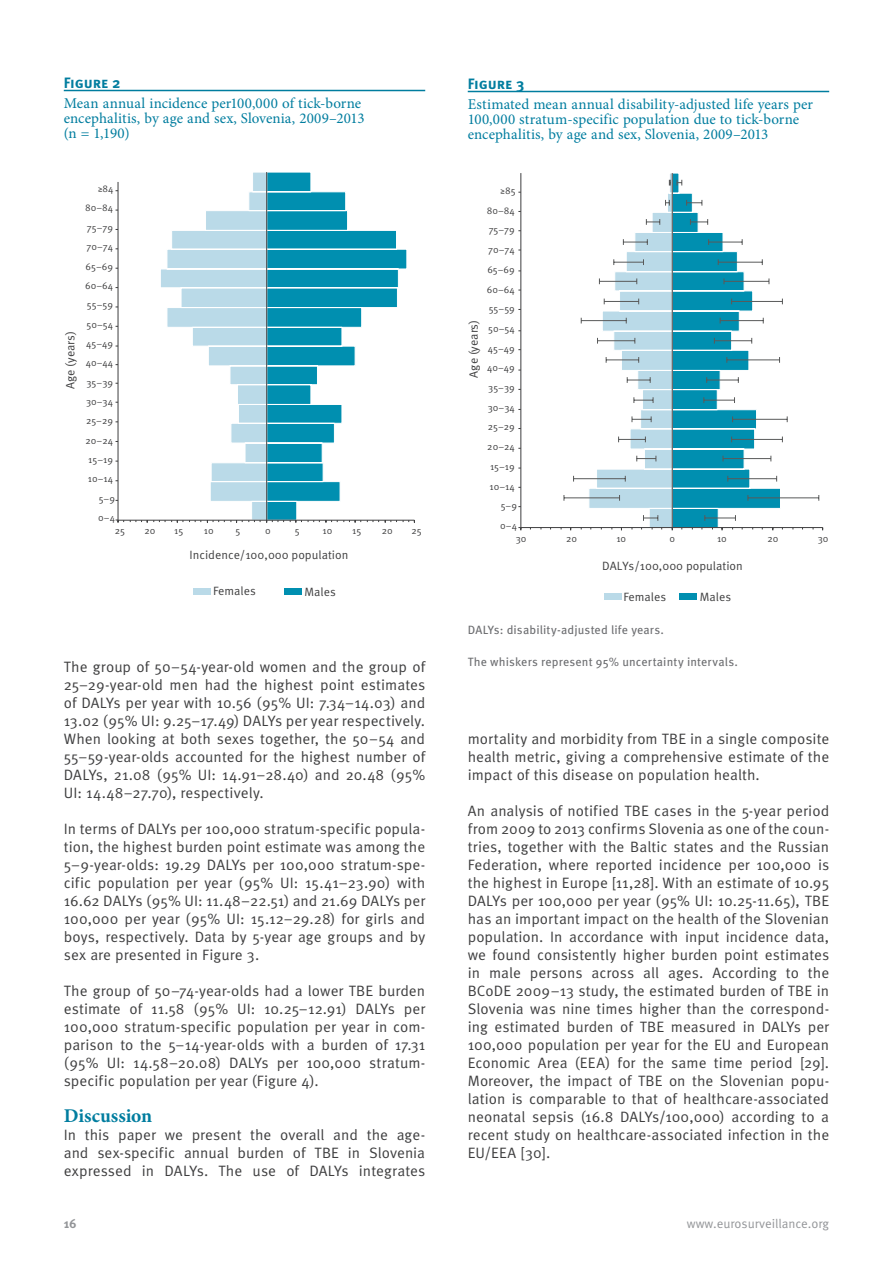
<style>
.page{position:relative;width:893px;height:1263px;background:#fff}
.page>*{position:absolute;margin:0;border:0;box-sizing:border-box;transform-origin:0 0}
.t1{font:700 19.5px "Minion Pro";color:#007d9f}
.t2{font:15px/18px "Meta Pro";letter-spacing:.005em;color:#3e3e3f;text-align:justify}
.t3{font:15px/15px "Minion Pro";letter-spacing:.005em;color:#007d9f}
.t4{font:700 15px "Meta Pro";letter-spacing:-.005em;color:#007d9f}
.t5{font:12.75px "Meta Pro";color:#939598}
.t6{font:700 12.75px "Meta Pro";color:#939598}
.t7{font:12px "Meta Pro";color:#3e3e3f}
.t8{font:12px "Meta Pro";letter-spacing:.01em;color:#6c6d70}
.t9{font:9.75px "Meta Pro";color:#3e3e3f}
</style>
<div class="page">
<hr style="left:64px;top:90px;width:361px;height:1px;background:#007d9f">
<svg style="left:284px;top:172px;width:124px;height:348px"></svg>
<hr style="left:118px;top:520px;width:296px;height:1px;background:#3e3e3f">
<hr style="left:118px;top:182px;width:1px;height:340px;background:#3e3e3f">
<svg style="left:308px;top:520px;width:12px;height:2px"></svg>
<svg style="left:367px;top:520px;width:12px;height:2px"></svg>
<svg style="left:130px;top:172px;width:154px;height:351px"></svg>
<svg style="left:290px;top:520px;width:12px;height:3px"></svg>
<svg style="left:326px;top:520px;width:35px;height:3px"></svg>
<svg style="left:385px;top:520px;width:12px;height:3px"></svg>
<svg style="left:403px;top:520px;width:12px;height:3px"></svg>
<hr style="left:266px;top:172px;width:1px;height:348px;background:#3e3e3f">
<div style="left:193px;top:588px;width:17px;height:7px;background:#badae8"></div>
<div style="left:284px;top:588px;width:17px;height:7px;background:#008fb0"></div>
<svg style="left:116px;top:520px;width:8px;height:3px"></svg>
<hr style="left:468px;top:91px;width:361px;height:1px;background:#007d9f">
<hr style="left:780px;top:497px;width:39px;height:1px;background:#595a5a">
<hr style="left:521px;top:527px;width:302px;height:1px;background:#3e3e3f">
<svg style="left:561px;top:173px;width:233px;height:357px"></svg>
<hr style="left:672px;top:173px;width:1px;height:355px;background:#3e3e3f">
<div style="left:605px;top:593px;width:17px;height:7px;background:#badae8"></div>
<div style="left:680px;top:593px;width:17px;height:7px;background:#008fb0"></div>
<hr style="left:520px;top:173px;width:1px;height:355px;background:#3e3e3f">
<p class="t4" style="left:64px;top:73px;width:58px">Figure 2</p>
<p class="t3" style="left:64px;top:96px;width:302px">Mean annual incidence per100,000 of tick-borne encephalitis, by age and sex, Slovenia, 2009–2013 (n = 1,190)</p>
<p class="t9" style="left:98px;top:183px;width:17px">≥84</p>
<p class="t9" style="left:85px;top:202px;width:30px">80–84</p>
<p class="t9" style="left:87px;top:221px;width:28px">75–79</p>
<p class="t9" style="left:86px;top:241px;width:28px">70–74</p>
<p class="t9" style="left:86px;top:260px;width:29px">65–69</p>
<p class="t9" style="left:85px;top:279px;width:29px">60–64</p>
<p class="t9" style="left:87px;top:299px;width:28px">55–59</p>
<p class="t7" style="left:63px;top:389px;width:60px;rotate:-90deg">Age (years)</p>
<p class="t9" style="left:87px;top:318px;width:28px">50–54</p>
<p class="t9" style="left:86px;top:337px;width:28px">45–49</p>
<p class="t9" style="left:86px;top:357px;width:29px">40–44</p>
<p class="t9" style="left:87px;top:376px;width:28px">35–39</p>
<p class="t9" style="left:86px;top:395px;width:29px">30–34</p>
<p class="t9" style="left:86px;top:415px;width:29px">25–29</p>
<p class="t9" style="left:86px;top:434px;width:29px">20–24</p>
<p class="t9" style="left:88px;top:453px;width:26px">15–19</p>
<p class="t9" style="left:88px;top:473px;width:27px">10–14</p>
<p class="t9" style="left:99px;top:492px;width:18px">5–9</p>
<p class="t9" style="left:98px;top:512px;width:18px">0–4</p>
<p class="t9" style="left:115px;top:525px;width:12px">25</p>
<p class="t9" style="left:145px;top:525px;width:13px">20</p>
<p class="t9" style="left:174px;top:525px;width:11px">15</p>
<p class="t9" style="left:204px;top:525px;width:11px">10</p>
<p class="t9" style="left:235px;top:525px;width:6px">5</p>
<p class="t9" style="left:265px;top:525px;width:7px">0</p>
<p class="t9" style="left:295px;top:525px;width:6px">5</p>
<p class="t9" style="left:322px;top:525px;width:11px">10</p>
<p class="t9" style="left:352px;top:525px;width:11px">15</p>
<p class="t9" style="left:382px;top:525px;width:13px">20</p>
<p class="t9" style="left:411px;top:525px;width:12px">25</p>
<p class="t7" style="left:190px;top:547px;width:160px">Incidence/100,000 population</p>
<p class="t7" style="left:213px;top:584px;width:44px">Females</p>
<p class="t7" style="left:305px;top:584px;width:33px">Males</p>
<p class="t2" style="left:64px;top:658px;width:363px">The group of 50–54-year-old women and the group of 25–29-year-old men had the highest point estimates of DALYs per year with 10.56 (95% UI: 7.34–14.03) and 13.02 (95% UI: 9.25–17.49) DALYs per year respectively.<br>When looking at both sexes together, the 50–54 and 55–59-year-olds accounted for the highest number of DALYs, 21.08 (95% UI: 14.91–28.40) and 20.48 (95% UI: 14.48–27.70), respectively.</p>
<p class="t2" style="left:64px;top:820px;width:363px">In terms of DALYs per 100,000 stratum-specific popula&shy;tion, the highest burden point estimate was among the 5–9-year-olds: 19.29 DALYs per 100,000 stratum-spe&shy;cific population per year (95% UI: 15.41–23.90) with 16.62 DALYs (95% UI: 11.48–22.51) and 21.69 DALYs per 100,000 per year (95% UI: 15.12–29.28) for girls and boys, respectively. Data by 5-year age groups and by sex are presented in Figure 3.</p>
<p class="t2" style="left:64px;top:982px;width:363px">The group of 50–74-year-olds had a lower TBE burden estimate of 11.58 (95% UI: 10.25–12.91) DALYs per 100,000 stratum-specific population per year in com&shy;parison to the 5–14-year-olds with a burden of 17.31 (95% UI: 14.58–20.08) DALYs per 100,000 stratum&shy;specific population per year (Figure 4).</p>
<h1 class="t1" style="left:64px;top:1102px;width:90px">Discussion</h1>
<p class="t2" style="left:64px;top:1126px;width:363px">In this paper we present the overall and the age&shy;and sex-specific annual burden of TBE in Slovenia expressed in DALYs. The use of DALYs integrates</p>
<p class="t4" style="left:468px;top:74px;width:58px">Figure 3</p>
<p class="t3" style="left:468px;top:97px;width:347px">Estimated mean annual disability-adjusted life years per<br>100,000 stratum-specific population due to tick-borne encephalitis, by age and sex, Slovenia, 2009–2013</p>
<p class="t9" style="left:500px;top:184px;width:17px">≥85</p>
<p class="t9" style="left:487px;top:204px;width:30px">80–84</p>
<p class="t9" style="left:489px;top:224px;width:28px">75–79</p>
<p class="t9" style="left:488px;top:244px;width:28px">70–74</p>
<p class="t9" style="left:487px;top:263px;width:29px">65–69</p>
<p class="t9" style="left:487px;top:283px;width:29px">60–64</p>
<p class="t9" style="left:489px;top:303px;width:28px">55–59</p>
<p class="t7" style="left:466px;top:378px;width:60px;rotate:-90deg">Age (years)</p>
<p class="t9" style="left:488px;top:322px;width:28px">50–54</p>
<p class="t9" style="left:488px;top:342px;width:28px">45–49</p>
<p class="t9" style="left:487px;top:362px;width:29px">40–49</p>
<p class="t9" style="left:488px;top:381px;width:28px">35–39</p>
<p class="t9" style="left:488px;top:401px;width:29px">30–34</p>
<p class="t9" style="left:488px;top:421px;width:29px">25–29</p>
<p class="t9" style="left:487px;top:441px;width:29px">20–24</p>
<p class="t9" style="left:490px;top:460px;width:26px">15–19</p>
<p class="t9" style="left:490px;top:480px;width:27px">10–14</p>
<p class="t9" style="left:501px;top:500px;width:18px">5–9</p>
<p class="t9" style="left:500px;top:519px;width:18px">0–4</p>
<p class="t9" style="left:516px;top:532px;width:12px">30</p>
<p class="t9" style="left:566px;top:532px;width:13px">20</p>
<p class="t9" style="left:616px;top:532px;width:11px">10</p>
<p class="t9" style="left:670px;top:532px;width:7px">0</p>
<p class="t9" style="left:717px;top:532px;width:11px">10</p>
<p class="t9" style="left:767px;top:532px;width:13px">20</p>
<p class="t9" style="left:818px;top:532px;width:12px">30</p>
<p class="t7" style="left:602px;top:559px;width:142px">DALYs/100,000 population</p>
<p class="t7" style="left:623px;top:589px;width:44px">Females</p>
<p class="t7" style="left:700px;top:589px;width:33px">Males</p>
<p class="t8" style="left:468px;top:622px;width:198px">DALYs: disability-adjusted life years.</p>
<p class="t8" style="left:468px;top:655px;width:272px">The whiskers represent 95% uncertainty intervals.</p>
<p class="t2" style="left:468px;top:730px;width:363px">mortality and morbidity from TBE in a single composite health metric, giving a comprehensive estimate of the impact of this disease on population health.</p>
<p class="t2" style="left:468px;top:802px;width:363px">An analysis of notified TBE cases in the 5-year period from 2009 to 2013 confirms Slovenia as one of the coun&shy;tries, together with the Baltic states and the Russian Federation, where reported incidence per 100,000 is the highest in Europe [11,28]. With an estimate of 10.95<br>DALYs per 100,000 per year (95% UI: 10.25-11.65), TBE has an important impact on the health of the Slovenian population. In accordance with input incidence data, we found consistently higher burden point estimates in male persons across all ages. According to the BCoDE 2009–13 study, the estimated burden of TBE in Slovenia was nine times higher than the correspond&shy;ing estimated burden of TBE measured in DALYs per 100,000 population per year for the EU and European Economic Area (EEA) for the same time period [29].<br>Moreover, the impact of TBE on the Slovenian popu&shy;lation is comparable to that of healthcare-associated neonatal sepsis (16.8 DALYs/100,000) according to a recent study on healthcare-associated infection in the EU/EEA [30].</p>
<p class="t6" style="left:64px;top:1215px;width:14px">16</p>
<p class="t5" style="left:687px;top:1215px;width:144px">www.eurosurveillance.org</p>
</div>
